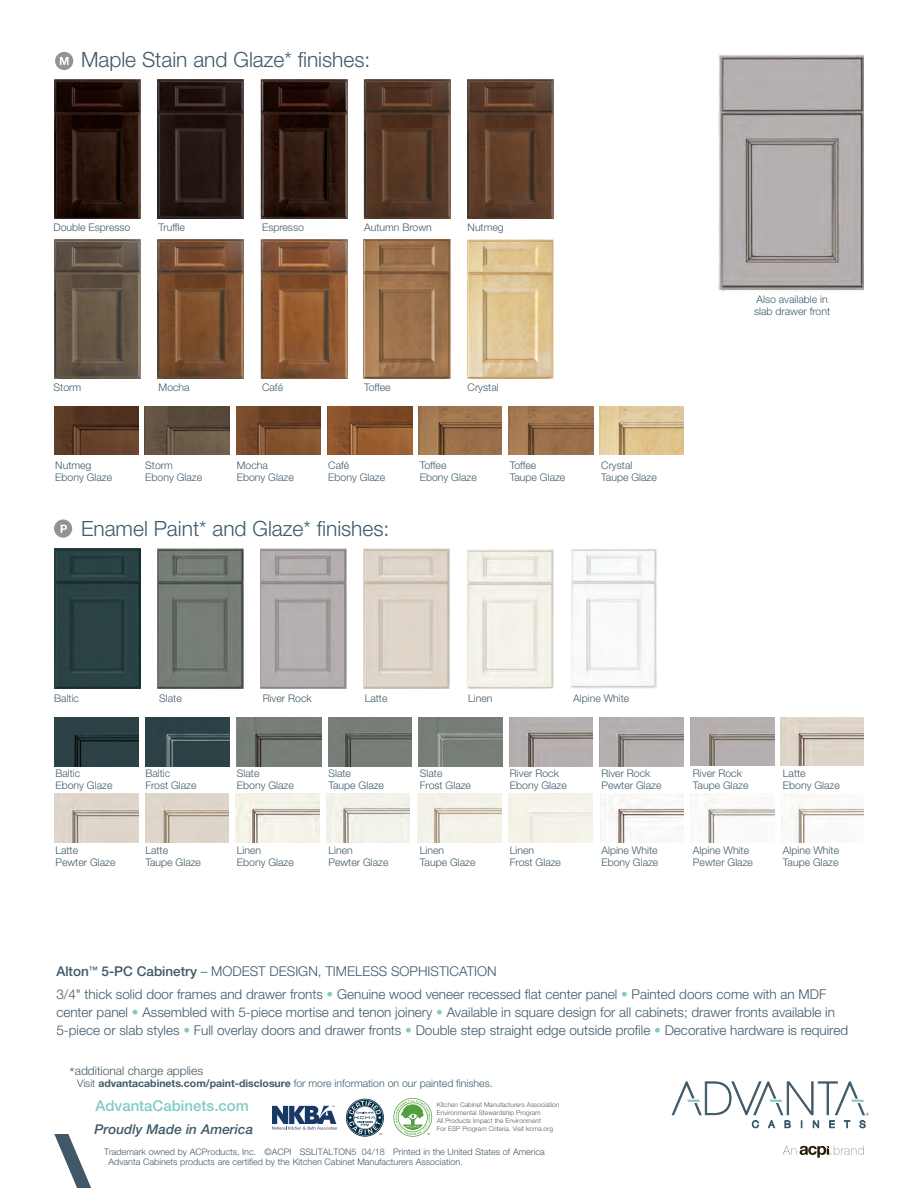
<style>
.page{position:relative;width:918px;height:1188px;background:#fff}
.page>*{position:absolute;margin:0;border:0;box-sizing:border-box;transform-origin:0 0}
.t1{font:300 21px "Helvetica Neue LT Std";color:#405968}
.t2{font:500 15px "Helvetica Neue LT Std";color:#81cdc1}
.t3{font:300 13.5px/18px "Helvetica Neue LT Std";color:#405968}
.Cabinet_Nomenclature{font:italic 500 13.5px "Helvetica Neue LT Std";color:#405968}
.t4{font:300 12px "Helvetica Neue LT Std";color:#405968}
.t5{font:300 10.5px/12px "Helvetica Neue LT Std";color:#405968}
.t6{font:300 9px "Helvetica Neue LT Std";color:#405968}
.t7{font:300 6.6px/8.2px "Helvetica Neue LT Std";color:#57585a}
.s1{font-weight:500}
.s2{color:#81cdc1}
.s3{font-size:15px}
.s4{font-weight:700}
</style>
<div class="page">
<svg style="left:54px;top:1134px;width:37px;height:54px"></svg>
<svg style="left:671px;top:1081px;width:198px;height:47px"></svg>
<svg style="left:783px;top:1146px;width:81px;height:12px"></svg>
<svg style="left:272px;top:1106px;width:65px;height:24px"></svg>
<svg style="left:346px;top:1099px;width:38px;height:38px"></svg>
<svg style="left:393px;top:1098px;width:39px;height:39px"></svg>
<img style="left:54px;top:79px;width:86px;height:140px">
<img style="left:364px;top:79px;width:86px;height:140px">
<img style="left:261px;top:79px;width:86px;height:140px">
<img style="left:157px;top:79px;width:87px;height:140px">
<img style="left:157px;top:239px;width:87px;height:140px">
<img style="left:467px;top:79px;width:87px;height:140px">
<img style="left:261px;top:239px;width:86px;height:140px">
<img style="left:364px;top:239px;width:86px;height:140px">
<img style="left:467px;top:239px;width:87px;height:140px">
<img style="left:260px;top:549px;width:86px;height:140px">
<img style="left:157px;top:549px;width:86px;height:139px">
<img style="left:54px;top:549px;width:86px;height:139px">
<img style="left:363px;top:549px;width:87px;height:140px">
<img style="left:467px;top:549px;width:86px;height:140px">
<img style="left:571px;top:549px;width:86px;height:140px">
<img style="left:54px;top:239px;width:86px;height:140px">
<img style="left:717px;top:54px;width:147px;height:238px">
<img style="left:235px;top:794px;width:84px;height:49px">
<img style="left:326px;top:793px;width:84px;height:49px">
<img style="left:417px;top:793px;width:84px;height:49px">
<img style="left:690px;top:793px;width:84px;height:49px">
<img style="left:600px;top:793px;width:83px;height:49px">
<img style="left:781px;top:793px;width:83px;height:49px">
<img style="left:237px;top:717px;width:85px;height:49px">
<img style="left:54px;top:717px;width:85px;height:49px">
<img style="left:328px;top:717px;width:84px;height:49px">
<img style="left:146px;top:717px;width:84px;height:49px">
<img style="left:419px;top:717px;width:84px;height:49px">
<img style="left:781px;top:717px;width:83px;height:49px">
<img style="left:54px;top:794px;width:84px;height:48px">
<img style="left:145px;top:794px;width:83px;height:48px">
<img style="left:510px;top:717px;width:83px;height:49px">
<img style="left:600px;top:717px;width:83px;height:49px">
<img style="left:690px;top:717px;width:84px;height:49px">
<img style="left:236px;top:406px;width:85px;height:49px">
<img style="left:54px;top:406px;width:85px;height:49px">
<img style="left:327px;top:406px;width:85px;height:49px">
<img style="left:418px;top:406px;width:84px;height:49px">
<img style="left:508px;top:406px;width:85px;height:49px">
<img style="left:600px;top:406px;width:84px;height:49px">
<img style="left:145px;top:406px;width:85px;height:49px">
<div style="left:55px;top:52px;width:18px;height:18px;background:#919396;border-radius:50%"></div>
<svg style="left:60px;top:57px;width:9px;height:8px"></svg>
<svg style="left:54px;top:519px;width:18px;height:19px"></svg>
<svg style="left:61px;top:525px;width:6px;height:8px"></svg>
<p class="t1" style="left:81px;top:47px;width:291px">Maple Stain and Glaze* finishes:</p>
<p class="t5" style="left:54px;top:221px;width:78px">Double Espresso</p>
<p class="t5" style="left:159px;top:221px;width:28px">Truffle</p>
<p class="t5" style="left:262px;top:221px;width:43px">Espresso</p>
<p class="t5" style="left:364px;top:221px;width:69px">Autumn Brown</p>
<p class="t5" style="left:468px;top:221px;width:38px">Nutmeg</p>
<p class="t5" style="left:54px;top:381px;width:29px">Storm</p>
<p class="t5" style="left:159px;top:381px;width:33px">Mocha</p>
<p class="t5" style="left:262px;top:381px;width:23px">Café</p>
<p class="t5" style="left:364px;top:381px;width:28px">Toffee</p>
<p class="t5" style="left:468px;top:381px;width:33px">Crystal</p>
<p class="t5" style="left:55px;top:459px;width:38px">Nutmeg</p>
<p class="t5" style="left:145px;top:459px;width:29px">Storm</p>
<p class="t5" style="left:237px;top:459px;width:33px">Mocha</p>
<p class="t5" style="left:328px;top:459px;width:23px">Café</p>
<p class="t5" style="left:420px;top:459px;width:28px">Toffee</p>
<p class="t5" style="left:510px;top:459px;width:28px">Toffee</p>
<p class="t5" style="left:601px;top:459px;width:33px">Crystal</p>
<p class="t5" style="left:55px;top:471px;width:58px">Ebony Glaze</p>
<p class="t5" style="left:145px;top:471px;width:58px">Ebony Glaze</p>
<p class="t5" style="left:237px;top:471px;width:58px">Ebony Glaze</p>
<p class="t5" style="left:328px;top:471px;width:58px">Ebony Glaze</p>
<p class="t5" style="left:420px;top:471px;width:58px">Ebony Glaze</p>
<p class="t5" style="left:510px;top:471px;width:57px">Taupe Glaze</p>
<p class="t5" style="left:601px;top:471px;width:57px">Taupe Glaze</p>
<p class="t1" style="left:81px;top:516px;width:310px">Enamel Paint* and Glaze* finishes:</p>
<p class="t5" style="left:54px;top:692px;width:26px">Baltic</p>
<p class="t5" style="left:159px;top:692px;width:24px">Slate</p>
<p class="t5" style="left:263px;top:692px;width:51px">River Rock</p>
<p class="t5" style="left:365px;top:692px;width:24px">Latte</p>
<p class="t5" style="left:468px;top:692px;width:26px">Linen</p>
<p class="t5" style="left:573px;top:692px;width:58px">Alpine White</p>
<p class="t5" style="left:754px;top:293px;width:78px">Also available in slab drawer front</p>
<p class="t5" style="left:55px;top:767px;width:26px">Baltic</p>
<p class="t5" style="left:145px;top:767px;width:26px">Baltic</p>
<p class="t5" style="left:237px;top:767px;width:24px">Slate</p>
<p class="t5" style="left:328px;top:767px;width:24px">Slate</p>
<p class="t5" style="left:420px;top:767px;width:24px">Slate</p>
<p class="t5" style="left:510px;top:767px;width:51px">River Rock</p>
<p class="t5" style="left:601px;top:767px;width:51px">River Rock</p>
<p class="t5" style="left:693px;top:767px;width:51px">River Rock</p>
<p class="t5" style="left:783px;top:767px;width:24px">Latte</p>
<p class="t5" style="left:55px;top:779px;width:58px">Ebony Glaze</p>
<p class="t5" style="left:145px;top:779px;width:53px">Frost Glaze</p>
<p class="t5" style="left:237px;top:779px;width:58px">Ebony Glaze</p>
<p class="t5" style="left:328px;top:779px;width:57px">Taupe Glaze</p>
<p class="t5" style="left:420px;top:779px;width:53px">Frost Glaze</p>
<p class="t5" style="left:510px;top:779px;width:58px">Ebony Glaze</p>
<p class="t5" style="left:601px;top:779px;width:62px">Pewter Glaze</p>
<p class="t5" style="left:693px;top:779px;width:57px">Taupe Glaze</p>
<p class="t5" style="left:783px;top:779px;width:58px">Ebony Glaze</p>
<p class="t5" style="left:55px;top:844px;width:24px">Latte</p>
<p class="t5" style="left:145px;top:844px;width:24px">Latte</p>
<p class="t5" style="left:237px;top:844px;width:26px">Linen</p>
<p class="t5" style="left:328px;top:844px;width:26px">Linen</p>
<p class="t5" style="left:420px;top:844px;width:26px">Linen</p>
<p class="t5" style="left:510px;top:844px;width:26px">Linen</p>
<p class="t5" style="left:601px;top:844px;width:58px">Alpine White</p>
<p class="t5" style="left:693px;top:844px;width:58px">Alpine White</p>
<p class="t5" style="left:783px;top:844px;width:58px">Alpine White</p>
<p class="t5" style="left:55px;top:856px;width:62px">Pewter Glaze</p>
<p class="t5" style="left:145px;top:856px;width:57px">Taupe Glaze</p>
<p class="t5" style="left:237px;top:856px;width:58px">Ebony Glaze</p>
<p class="t5" style="left:328px;top:856px;width:62px">Pewter Glaze</p>
<p class="t5" style="left:420px;top:856px;width:57px">Taupe Glaze</p>
<p class="t5" style="left:510px;top:856px;width:53px">Frost Glaze</p>
<p class="t5" style="left:601px;top:856px;width:58px">Ebony Glaze</p>
<p class="t5" style="left:693px;top:856px;width:62px">Pewter Glaze</p>
<p class="t5" style="left:783px;top:856px;width:57px">Taupe Glaze</p>
<p class="t3" style="left:56px;top:962px;width:442px"><span class="s1">Alton</span><sup>™</sup> <span class="s1">5-PC Cabinetry</span> – MODEST DESIGN, TIMELESS SOPHISTICATION</p>
<p class="t3" style="left:56px;top:985px;width:793px">3/4" thick solid door frames and drawer fronts <span class="s2">•</span> Genuine wood veneer recessed flat center panel <span class="s2">•</span> Painted doors come with an MDF center panel <span class="s2">•</span> Assembled with 5-piece mortise and tenon joinery <span class="s2">•</span> Available in square design for all cabinets; drawer fronts available in<br>5-piece or slab styles <span class="s2">•</span> Full overlay doors and drawer fronts <span class="s2">•</span> Double step straight edge outside profile <span class="s2">•</span> Decorative hardware is required</p>
<p class="t4" style="left:70px;top:1063px;width:135px"><span class="s3">*</span>additional charge applies</p>
<p class="t5" style="left:77px;top:1077px;width:417px">Visit <span class="s4">advantacabinets.com/paint-disclosure</span> for more information on our painted finishes.</p>
<p class="t2" style="left:95px;top:1097px;width:155px">AdvantaCabinets.com</p>
<p class="t6" style="left:104px;top:1146px;width:442px">Trademark owned by ACProducts, Inc. ©ACPI SSLITALTON5 04/18 Printed in the United States of America</p>
<p class="t6" style="left:109px;top:1156px;width:356px">Advanta Cabinets products are certified by the Kitchen Cabinet Manufacturers Association.</p>
<p class="t7" style="left:437px;top:1100px;width:124px">Kitchen Cabinet Manufacturers Association Environmental Stewardship Program<br>All Products Impact the Environment<br>For ESP Program Criteria, Visit kcma.org</p>
<p class="Cabinet_Nomenclature" style="left:94px;top:1121px;width:160px">Proudly Made in America</p>
</div>
